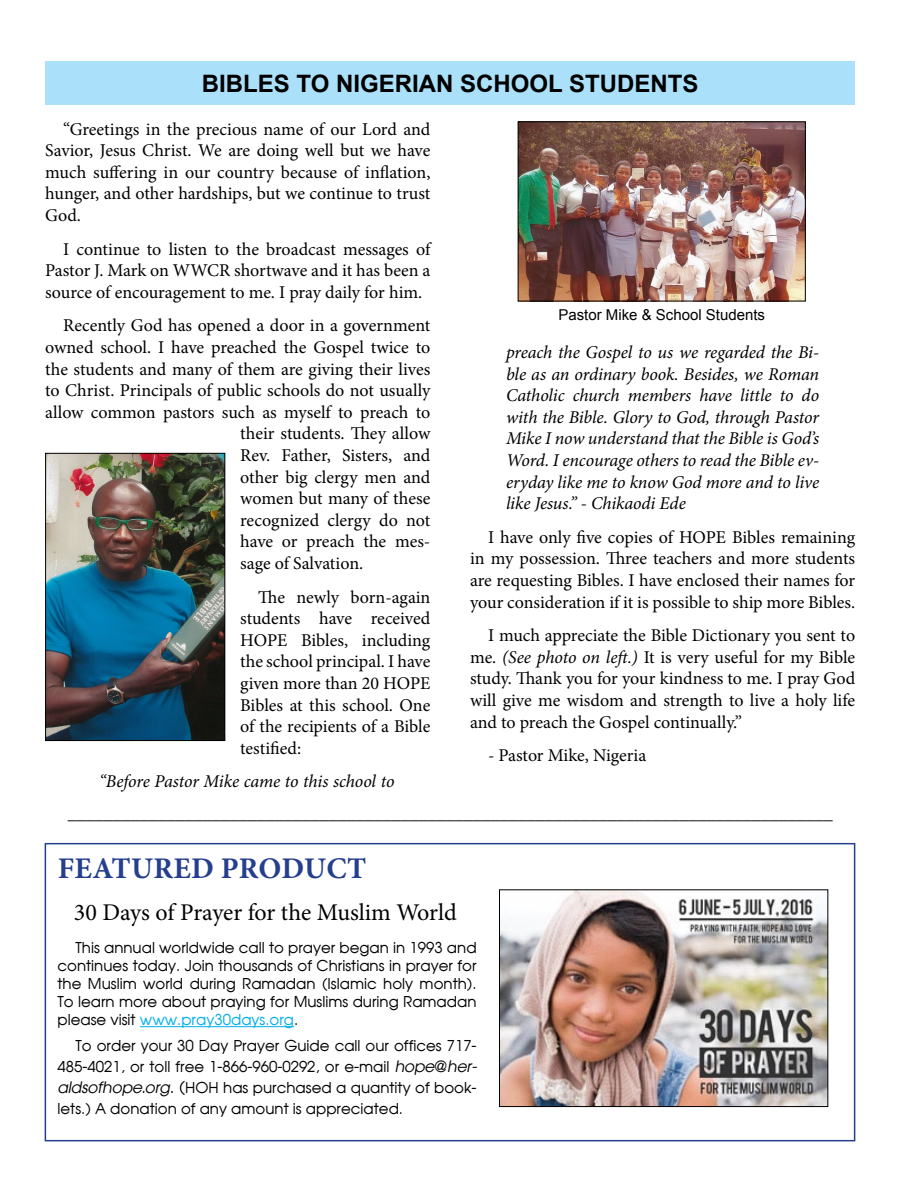
<style>
.page{position:relative;width:900px;height:1200px;background:#fff}
.page>*{position:absolute;margin:0;border:0;box-sizing:border-box;transform-origin:0 0}
.t1{font:700 30px "Minion Pro";letter-spacing:.065em;color:#253f8e}
.t2{font:700 30px "Minion Pro";letter-spacing:.04em;color:#253f8e}
.t3{font:24px "Minion Pro";letter-spacing:-.005em;color:#000}
.t4{font:700 24px "Arial";color:#000}
.t5{font:18px/21.6px "Minion Pro";letter-spacing:-.005em;color:#000;text-align:justify}
.t6{font:italic 18px/21.6px "Minion Pro";letter-spacing:-.005em;color:#000;text-align:justify}
.t7{font:15px/18px "Moderne";color:#000;text-align:justify}
.t8{font:15px "Arial";color:#000}
.s1{font-style:italic}
.s2{color:#00aeef}
.s3{font-style:italic;font-size:16.5px}
.s4{font-size:16.5px}
</style>
<div class="page">
<div style="left:45px;top:61px;width:810px;height:44px;background:#aae0f9"></div>
<div style="left:45px;top:843px;width:810px;height:298px;border:2px solid #253f8e"></div>
<hr style="left:140px;top:1026px;width:154px;height:1px;background:#00aeef">
<img style="left:501px;top:891px;width:325px;height:214px">
<div style="left:499px;top:889px;width:329px;height:218px;border:1px solid #000"></div>
<img style="left:520px;top:123px;width:284px;height:176px">
<div style="left:518px;top:121px;width:288px;height:180px;border:1px solid #000"></div>
<img style="left:47px;top:455px;width:176px;height:284px">
<div style="left:45px;top:453px;width:180px;height:288px;border:1px solid #000"></div>
<h2 class="t4" style="left:202px;top:68px;width:498px">BIBLES TO NIGERIAN SCHOOL STUDENTS</h2>
<p class="t5" style="left:45px;top:118px;width:387px;text-indent:18px">“Greetings in the precious name of our Lord and Savior, Jesus Christ. We are doing well but we have much suffering in our country because of inflation, hunger, and other hardships, but we continue to trust God.</p>
<p class="t5" style="left:45px;top:238px;width:387px;text-indent:18px">I continue to listen to the broadcast messages of Pastor J. Mark on WWCR shortwave and it has been a source of encouragement to me. I pray daily for him.</p>
<p class="t5" style="left:63px;top:315px;width:369px">Recently God has opened a door in a government</p>
<p class="t5" style="left:45px;top:336px;width:387px">owned school. I have preached the Gospel twice to</p>
<p class="t5" style="left:45px;top:358px;width:387px">the students and many of them are giving their lives</p>
<p class="t5" style="left:45px;top:380px;width:387px">to Christ. Principals of public schools do not usually</p>
<p class="t5" style="left:45px;top:401px;width:387px">allow common pastors such as myself to preach to</p>
<p class="t5" style="left:240px;top:423px;width:192px">their students. They allow</p>
<p class="t5" style="left:240px;top:444px;width:192px">Rev. Father, Sisters, and</p>
<p class="t5" style="left:240px;top:466px;width:192px">other big clergy men and</p>
<p class="t5" style="left:240px;top:488px;width:192px">women but many of these</p>
<p class="t5" style="left:240px;top:509px;width:192px">recognized clergy do not</p>
<p class="t5" style="left:240px;top:531px;width:192px">have or preach the mes-</p>
<p class="t5" style="left:240px;top:552px;width:125px">sage of Salvation.</p>
<p class="t5" style="left:240px;top:586px;width:192px;text-indent:18px">The newly born-again students have received HOPE Bibles, including the school principal. I have given more than 20 HOPE Bibles at this school. One of the recipients of a Bible testified:</p>
<p class="t6" style="left:99px;top:771px;width:297px">“Before Pastor Mike came to this school to</p>
<p class="t8" style="left:558px;top:305px;width:208px">Pastor Mike &amp; School Students</p>
<p class="t6" style="left:506px;top:341px;width:315px">preach the Gospel to us we regarded the Bi&shy;ble as an ordinary book. Besides, we Roman Catholic church members have little to do with the Bible. Glory to God, through Pastor Mike I now understand that the Bible is God’s Word. I encourage others to read the Bible ev&shy;eryday like me to know God more and to live like Jesus.” - Chikaodi Ede</p>
<p class="t5" style="left:470px;top:526px;width:387px;text-indent:18px">I have only five copies of HOPE Bibles remaining in my possession. Three teachers and more students are requesting Bibles. I have enclosed their names for your consideration if it is possible to ship more Bibles.</p>
<p class="t5" style="left:470px;top:625px;width:387px;text-indent:18px">I much appreciate the Bible Dictionary you sent to me. <span class="s1">(See photo on left.)</span> It is very useful for my Bible study. Thank you for your kindness to me. I pray God will give me wisdom and strength to live a holy life and to preach the Gospel continually.”</p>
<p class="t5" style="left:488px;top:745px;width:160px">- Pastor Mike, Nigeria</p>
<p class="t5" style="left:68px;top:803px;width:767px">_____________________________________________________________________________________</p>
<h1 class="t2" style="left:58px;top:848px;width:56px">FEATU</h1>
<h1 class="t1" style="left:153px;top:848px;width:211px">RED PRODUCT</h1>
<h2 class="t3" style="left:74px;top:897px;width:384px">30 Days of Prayer for the Muslim World</h2>
<p class="t7" style="left:58px;top:938px;width:421px;text-indent:18px">This annual worldwide call to prayer began in 1993 and continues today. Join thousands of Christians in prayer for the Muslim world during Ramadan (Islamic holy month).<br>To learn more about praying for Muslims during Ramadan please visit <span class="s2">www.pray30days.org</span>.</p>
<p class="t7" style="left:58px;top:1034px;width:421px;line-height:21px;text-indent:18px">To order your 30 Day Prayer Guide call our offices 717- 485-4021, or toll free 1-866-960-0292, or e-mail <span class="s3">hope@her&shy;aldsofhope.org</span><span class="s4">. (</span>HOH has purchased a quantity of book&shy;lets.) A donation of any amount is appreciated.</p>
</div>
